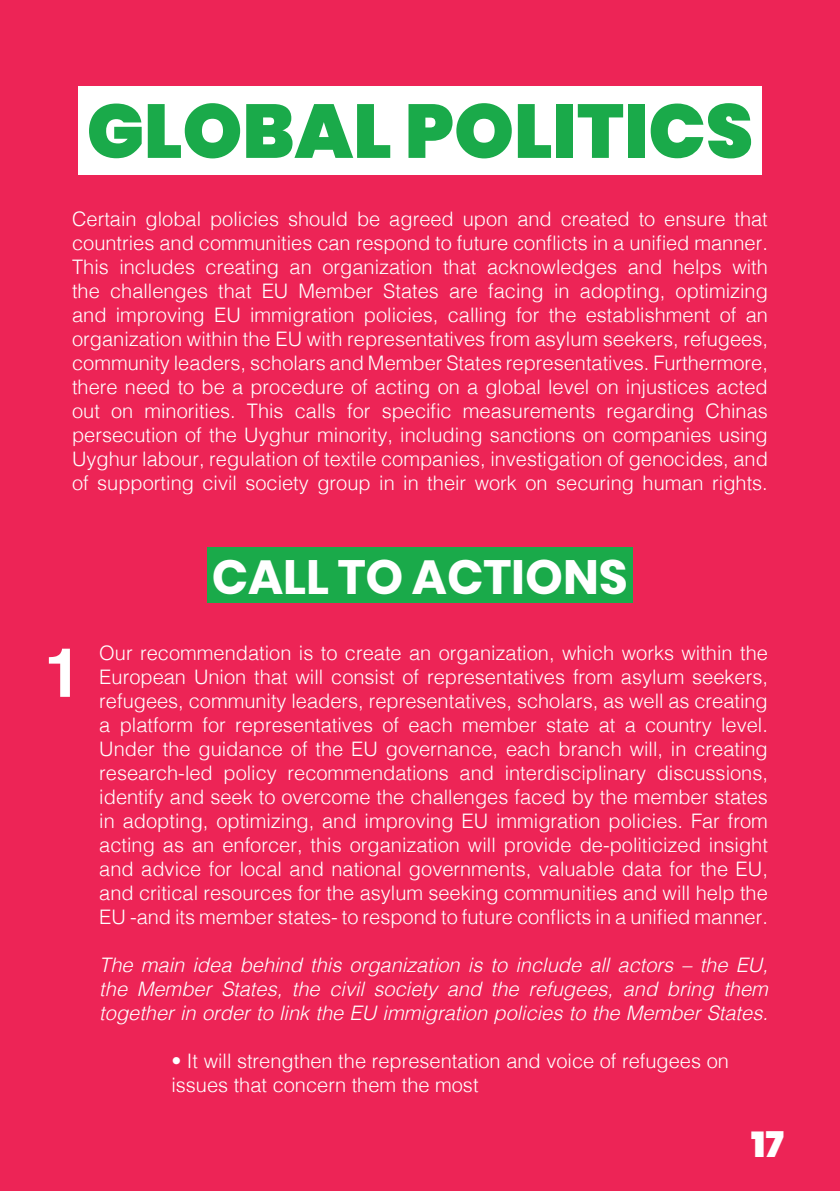
<style>
.page{position:relative;width:840px;height:1191px;background:#fff}
.page>*{position:absolute;margin:0;border:0;box-sizing:border-box;transform-origin:0 0}
.t1{font:900 76px "Poppins";color:#1aaa4a}
.t2{font:700 68px "Helvetica";color:#fff}
.t3{font:700 48px "Poppins";color:#fff}
.t4{font:900 36px "Poppins";color:#fff}
.t5{font:300 20px/24px "Helvetica";color:#fff;text-align:justify}
.t6{font:italic 300 20px/24px "Helvetica";color:#fff;text-align:justify}
</style>
<div class="page">
<div style="left:0;top:0;width:839px;height:1191px;background:#ed2456"></div>
<div style="left:78px;top:86px;width:683px;height:89px;background:#fff"></div>
<div style="left:207px;top:548px;width:425px;height:55px;background:#1aaa4a"></div>
<p class="t1" style="left:87px;top:87px;width:667px">GLOBAL POLITICS</p>
<p class="t5" style="left:72px;top:205px;width:697px">Certain global policies should be agreed upon and created to ensure that countries and communities can respond to future conflicts in a unified manner.<br>This includes creating an organization that acknowledges and helps with the challenges that EU Member States are facing in adopting, optimizing and improving EU immigration policies, calling for the establishment of an organization within the EU with representatives from asylum seekers, refugees, community leaders, scholars and Member States representatives. Furthermore, there need to be a procedure of acting on a global level on injustices acted out on minorities. This calls for specific measurements regarding Chinas persecution of the Uyghur minority, including sanctions on companies using Uyghur labour, regulation of textile companies, investigation of genocides, and of supporting civil society group in in their work on securing human rights.</p>
<p class="t2" style="left:44px;top:618px;width:39px">1</p>
<p class="t3" style="left:212px;top:549px;width:417px">CALL TO ACTIONS</p>
<p class="t5" style="left:99px;top:639px;width:669px">Our recommendation is to create an organization, which works within the European Union that will consist of representatives from asylum seekers, refugees, community leaders, representatives, scholars, as well as creating a platform for representatives of each member state at a country level.<br>Under the guidance of the EU governance, each branch will, in creating research-led policy recommendations and interdisciplinary discussions, identify and seek to overcome the challenges faced by the member states in adopting, optimizing, and improving EU immigration policies. Far from acting as an enforcer, this organization will provide de-politicized insight and advice for local and national governments, valuable data for the EU, and critical resources for the asylum seeking communities and will help the EU -and its member states- to respond to future conflicts in a unified manner.</p>
<p class="t6" style="left:99px;top:952px;width:669px">The main idea behind this organization is to include all actors – the EU, the Member States, the civil society and the refugees, and bring them together in order to link the EU immigration policies to the Member States.</p>
<p class="t5" style="left:171px;top:1047px;width:558px">• It will strengthen the representation and voice of refugees on issues that concern them the most</p>
<p class="t4" style="left:750px;top:1123px;width:34px">17</p>
</div>
